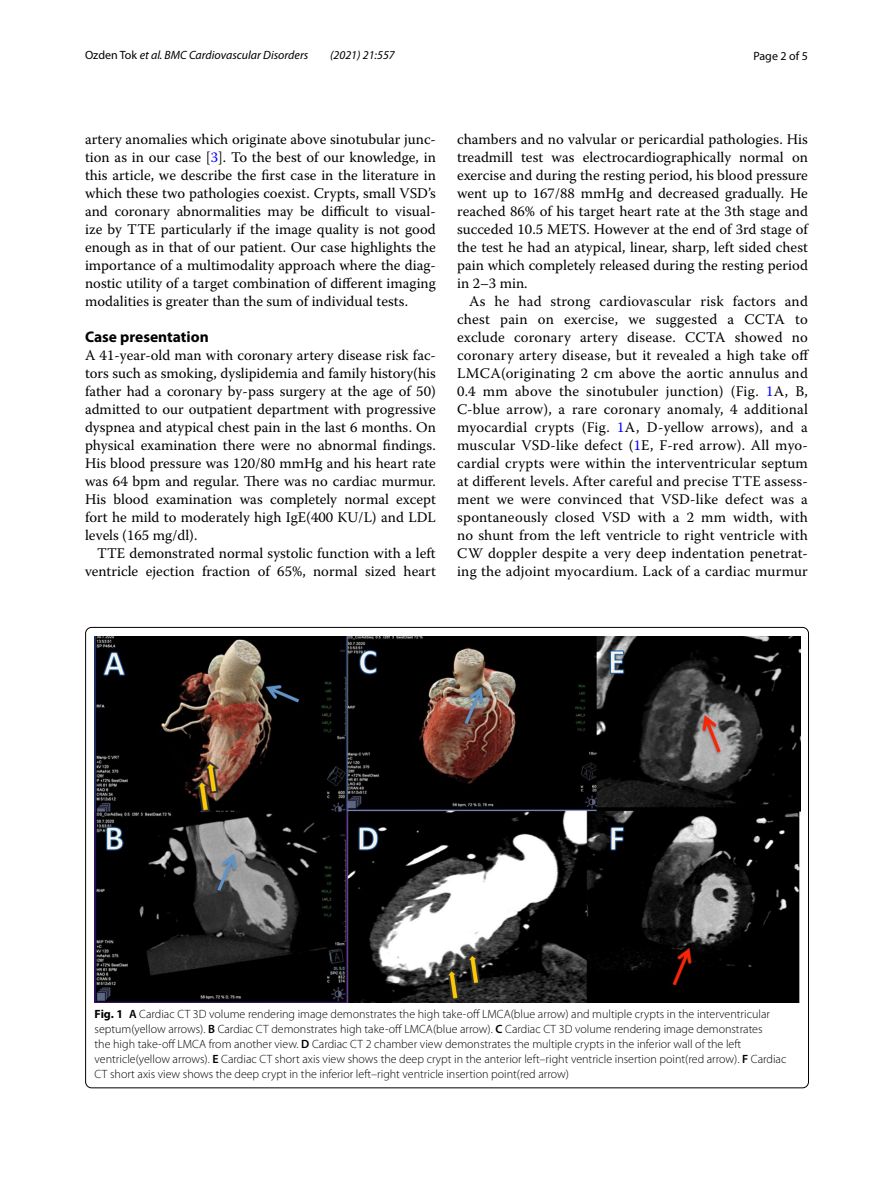
<style>
.page{position:relative;width:893px;height:1187px;background:#fff}
.page>*{position:absolute;margin:0;border:0;box-sizing:border-box;transform-origin:0 0}
.t1{font:700 15.45px "Myriad Pro";color:#000}
.t2{font:14.7px/18px "Warnock Pro";color:#000;text-align:justify}
.t3{font:300 12px/15px "Myriad Pro";color:#000}
.t4{font:italic 12px "Myriad Pro";color:#000}
.t5{font:12px "Myriad Pro";color:#000}
.s1{font-style:normal}
.s2{color:#00f}
.s3{font-weight:700}
.s4{font-weight:600}
</style>
<div class="page">
<img style="left:94px;top:636px;width:706px;height:366px">
<p class="t4" style="left:85px;top:48px;width:225px"><span class="s1">Ozden Tok</span> et al. BMC Cardiovascular Disorders</p>
<p class="t4" style="left:330px;top:48px;width:66px">(2021) 21:557</p>
<p class="t5" style="left:753px;top:48px;width:56px">Page 2 of 5</p>
<p class="t2" style="left:85px;top:130px;width:352px">artery anomalies which originate above sinotubular junc&shy;tion as in our case [<span class="s2">3</span>]. To the best of our knowledge, in this article, we describe the first case in the literature in which these two pathologies coexist. Crypts, small VSD’s and coronary abnormalities may be difficult to visual&shy;ize by TTE particularly if the image quality is not good enough as in that of our patient. Our case highlights the importance of a multimodality approach where the diag&shy;nostic utility of a target combination of different imaging modalities is greater than the sum of individual tests.</p>
<p class="t1" style="left:85px;top:326px;width:125px">Case presentation</p>
<p class="t2" style="left:85px;top:346px;width:352px">A 41-year-old man with coronary artery disease risk fac&shy;tors such as smoking, dyslipidemia and family history(his father had a coronary by-pass surgery at the age of 50) admitted to our outpatient department with progressive dyspnea and atypical chest pain in the last 6 months. On physical examination there were no abnormal findings.<br>His blood pressure was 120/80 mmHg and his heart rate was 64 bpm and regular. There was no cardiac murmur.<br>His blood examination was completely normal except fort he mild to moderately high IgE(400 KU/L) and LDL levels (165 mg/dl).</p>
<p class="t2" style="left:85px;top:544px;width:352px;text-align:right">TTE demonstrated normal systolic function with a left ventricle ejection fraction of 65%, normal sized heart</p>
<p class="t2" style="left:457px;top:130px;width:352px">chambers and no valvular or pericardial pathologies. His treadmill test was electrocardiographically normal on exercise and during the resting period, his blood pressure went up to 167/88 mmHg and decreased gradually. He reached 86% of his target heart rate at the 3th stage and succeded 10.5 METS. However at the end of 3rd stage of the test he had an atypical, linear, sharp, left sided chest pain which completely released during the resting period in 2–3 min.</p>
<p class="t2" style="left:457px;top:291px;width:353px;text-indent:12px">As he had strong cardiovascular risk factors and chest pain on exercise, we suggested a CCTA to exclude coronary artery disease. CCTA showed no coronary artery disease, but it revealed a high take off LMCA(originating 2 cm above the aortic annulus and 0.4 mm above the sinotubuler junction) (Fig. <span class="s2">1</span>A, B, C-blue arrow), a rare coronary anomaly, 4 additional myocardial crypts (Fig. <span class="s2">1</span>A, D-yellow arrows), and a muscular VSD-like defect (<span class="s2">1</span>E, F-red arrow). All myo&shy;cardial crypts were within the interventricular septum at different levels. After careful and precise TTE assess&shy;ment we were convinced that VSD-like defect was a spontaneously closed VSD with a 2 mm width, with no shunt from the left ventricle to right ventricle with CW doppler despite a very deep indentation penetrat&shy;ing the adjoint myocardium. Lack of a cardiac murmur</p>
<p class="t3" style="left:95px;top:1006px;width:693px"><span class="s3">Fig. 1</span> <span class="s4">A</span> Cardiac CT 3D volume rendering image demonstrates the high take-off LMCA(blue arrow) and multiple crypts in the interventricular septum(yellow arrows). <span class="s4">B</span> Cardiac CT demonstrates high take-off LMCA(blue arrow). <span class="s4">C</span> Cardiac CT 3D volume rendering image demonstrates<br>the high take-off LMCA from another view. <span class="s4">D</span> Cardiac CT 2 chamber view demonstrates the multiple crypts in the inferior wall of the left ventricle(yellow arrows). <span class="s4">E</span> Cardiac CT short axis view shows the deep crypt in the anterior left–right ventricle insertion point(red arrow). <span class="s4">F</span> Cardiac CT short axis view shows the deep crypt in the inferior left–right ventricle insertion point(red arrow)</p>
</div>
